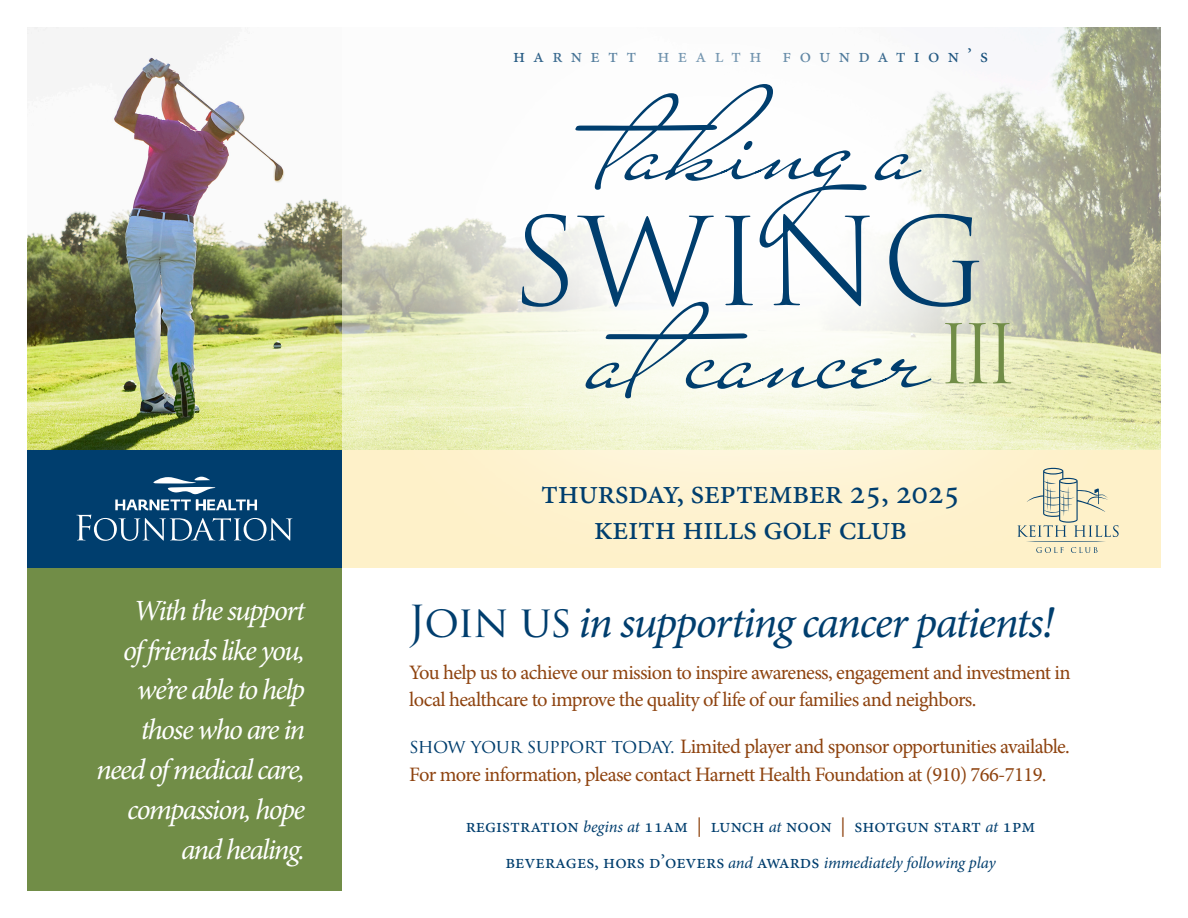
<style>
.page{position:relative;width:1188px;height:918px;background:#fff}
.page>*{position:absolute;margin:0;border:0;box-sizing:border-box;transform-origin:0 0}
.t1{font:italic 44.85px "Minion Pro";letter-spacing:-.04em;color:#003e6e}
.t2{font:34.35px "Minion Pro";letter-spacing:-.02em;color:#003e6e}
.t3{font:italic 29.4px/39.9px "Minion Pro";letter-spacing:-.06em;color:#fff;text-align:right}
.t4{font:20.55px/27.3px "Minion Pro";letter-spacing:-.03em;color:#8e430f}
.t5{font:19.5px "Minion Pro";color:#003e6e}
.t6{font:19.5px "Minion Pro";letter-spacing:.425em;color:#003e6e}
.s1{font-family:"Trajan Pro 3";font-style:normal;font-size:43.05px}
.s2{font-family:"Trajan Pro 3";font-size:18.75px;color:#003e6e}
.s3{font-style:italic;font-size:16.5px}
.s4{color:#8e430f}
</style>
<div class="page">
<img style="left:27px;top:27px;width:297px;height:423px">
<div style="left:27px;top:459px;width:315px;height:432px;background:#718d47"></div>
<div style="left:27px;top:450px;width:315px;height:118px;background:#003e6e"></div>
<svg style="left:324px;top:27px;width:837px;height:541px"></svg>
<svg style="left:575px;top:84px;width:346px;height:130px"></svg>
<svg style="left:522px;top:214px;width:489px;height:184px"></svg>
<svg style="left:76px;top:477px;width:216px;height:64px"></svg>
<svg style="left:1017px;top:468px;width:102px;height:85px"></svg>
<p class="t6" style="left:513px;top:42px;width:476px">harnett health foundation’s</p>
<p class="t3" style="left:96px;top:590px;width:211px">With the support<br>of friends like you, we’re able to help those who are in need of medical care, compassion, hope and healing.</p>
<p class="t2" style="left:541px;top:469px;width:421px">thursday, september 25, 2025</p>
<p class="t2" style="left:594px;top:505px;width:315px">keith hills golf club</p>
<p class="t1" style="left:408px;top:592px;width:647px"><span class="s1">JOIN US</span> in supporting cancer patients!</p>
<p class="t4" style="left:409px;top:659px;width:663px">You help us to achieve our mission to inspire awareness, engagement and investment in local healthcare to improve the quality of life of our families and neighbors.</p>
<p class="t4" style="left:409px;top:733px;width:662px"><span class="s2">SHOW YOUR SUPPORT TODAY.</span> Limited player and sponsor opportunities available.<br>For more information, please contact Harnett Health Foundation at (910) 766-7119.</p>
<p class="t5" style="left:466px;top:812px;width:571px">registration <span class="s3">begins at</span> 11am <span class="s4">|</span> lunch <span class="s3">at</span> noon <span class="s4">|</span> shotgun start <span class="s3">at</span> 1pm</p>
<p class="t5" style="left:505px;top:849px;width:492px">beverages, hors d’oevers <span class="s3">and</span> awards <span class="s3">immediately following play</span></p>
</div>
